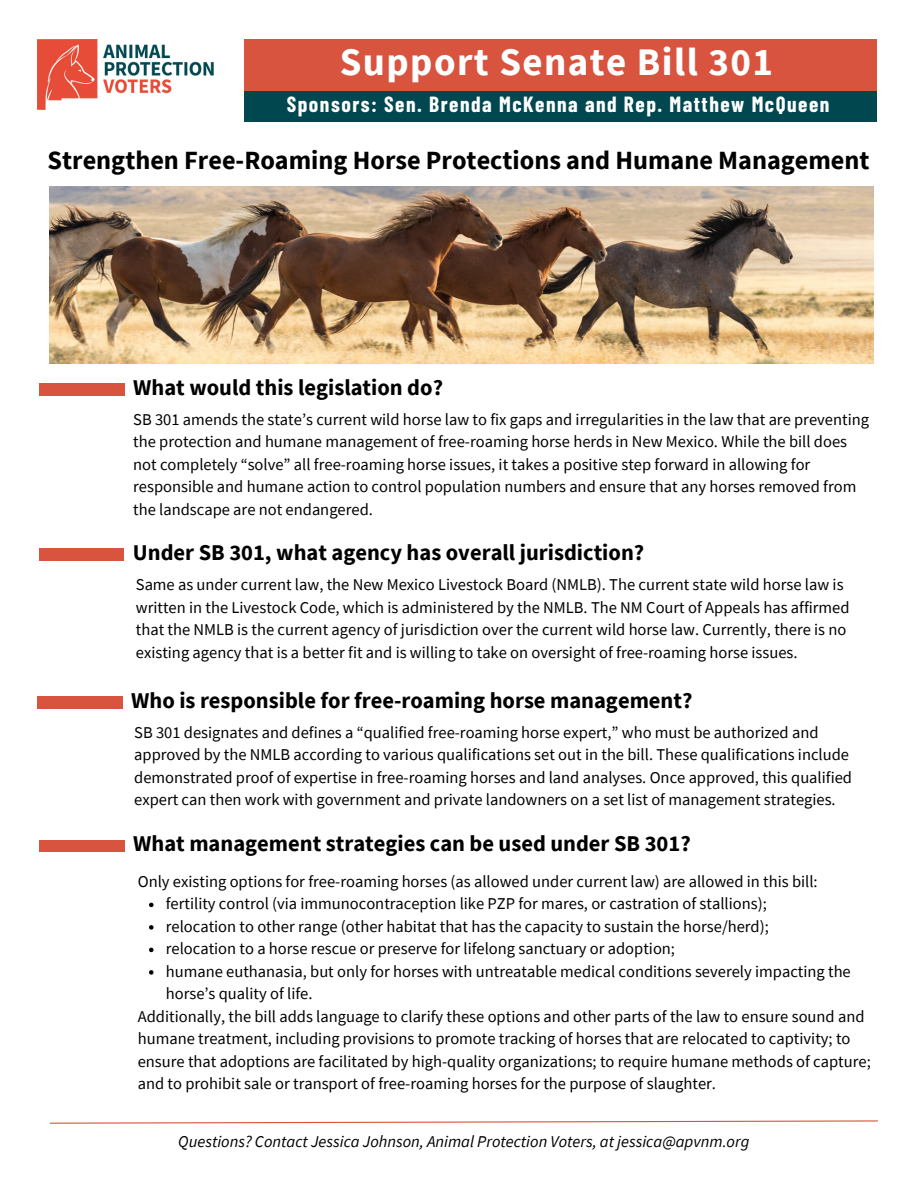
<style>
.page{position:relative;width:918px;height:1188px;background:#fff}
.page>*{position:absolute;margin:0;border:0;box-sizing:border-box;transform-origin:0 0}
.t1{font:700 39px "Source Sans Pro";letter-spacing:.035em;color:#fff}
.t2{font:700 26.25px "Source Sans Pro";color:#000}
.t3{font:700 22.5px "Source Sans Pro";color:#000}
.t4{font:700 21.45px "Barlow Condensed";letter-spacing:.07em;color:#fff}
.t5{font:16.5px/22.5px "Source Sans Pro";color:#000}
.t6{font:italic 16.5px "Source Sans Pro";color:#000}
</style>
<div class="page">
<div style="left:39px;top:383px;width:85px;height:13px;background:#d9543e"></div>
<div style="left:39px;top:548px;width:85px;height:13px;background:#d9543e"></div>
<div style="left:37px;top:696px;width:85px;height:12px;background:#d9543e"></div>
<div style="left:39px;top:840px;width:85px;height:12px;background:#d9543e"></div>
<svg style="left:49px;top:1120px;width:829px;height:4px"></svg>
<img style="left:37px;top:40px;width:177px;height:69px">
<div style="left:244px;top:40px;width:633px;height:81px;background:#d9543e"></div>
<div style="left:244px;top:92px;width:633px;height:30px;background:#004750"></div>
<img style="left:50px;top:186px;width:823px;height:177px">
<svg style="left:149px;top:903px;width:5px;height:4px"></svg>
<svg style="left:149px;top:925px;width:5px;height:5px"></svg>
<svg style="left:149px;top:948px;width:5px;height:4px"></svg>
<svg style="left:149px;top:970px;width:5px;height:5px"></svg>
<h1 class="t1" style="left:340px;top:37px;width:435px">Support Senate Bill 301</h1>
<h3 class="t4" style="left:287px;top:91px;width:544px">Sponsors: Sen. Brenda McKenna and Rep. Matthew McQueen</h3>
<h2 class="t2" style="left:48px;top:144px;width:823px">Strengthen Free-Roaming Horse Protections and Humane Management</h2>
<h3 class="t3" style="left:133px;top:373px;width:311px">What would this legislation do?</h3>
<p class="t5" style="left:133px;top:407px;width:737px">SB 301 amends the state’s current wild horse law to fix gaps and irregularities in the law that are preventing the protection and humane management of free-roaming horse herds in New Mexico. While the bill does not completely “solve” all free-roaming horse issues, it takes a positive step forward in allowing for responsible and humane action to control population numbers and ensure that any horses removed from the landscape are not endangered.</p>
<h3 class="t3" style="left:133px;top:538px;width:513px">Under SB 301, what agency has overall jurisdiction?</h3>
<p class="t5" style="left:136px;top:573px;width:715px">Same as under current law, the New Mexico Livestock Board (NMLB). The current state wild horse law is written in the Livestock Code, which is administered by the NMLB. The NM Court of Appeals has affirmed that the NMLB is the current agency of jurisdiction over the current wild horse law. Currently, there is no existing agency that is a better fit and is willing to take on oversight of free-roaming horse issues.</p>
<h3 class="t3" style="left:131px;top:686px;width:563px">Who is responsible for free-roaming horse management?</h3>
<p class="t5" style="left:134px;top:720px;width:719px">SB 301 designates and defines a “qualified free-roaming horse expert,” who must be authorized and approved by the NMLB according to various qualifications set out in the bill. These qualifications include demonstrated proof of expertise in free-roaming horses and land analyses. Once approved, this qualified expert can then work with government and private landowners on a set list of management strategies.</p>
<h3 class="t3" style="left:133px;top:829px;width:559px">What management strategies can be used under SB 301?</h3>
<p class="t5" style="left:138px;top:870px;width:681px">Only existing options for free-roaming horses (as allowed under current law) are allowed in this bill:</p>
<p class="t5" style="left:166px;top:892px;width:687px">fertility control (via immunocontraception like PZP for mares, or castration of stallions);<br>relocation to other range (other habitat that has the capacity to sustain the horse/herd);<br>relocation to a horse rescue or preserve for lifelong sanctuary or adoption;<br>humane euthanasia, but only for horses with untreatable medical conditions severely impacting the horse’s quality of life.</p>
<p class="t5" style="left:138px;top:1005px;width:735px">Additionally, the bill adds language to clarify these options and other parts of the law to ensure sound and humane treatment, including provisions to promote tracking of horses that are relocated to captivity; to ensure that adoptions are facilitated by high-quality organizations; to require humane methods of capture; and to prohibit sale or transport of free-roaming horses for the purpose of slaughter.</p>
<p class="t6" style="left:178px;top:1131px;width:573px">Questions? Contact Jessica Johnson, Animal Protection Voters, at jessica@apvnm.org</p>
</div>
